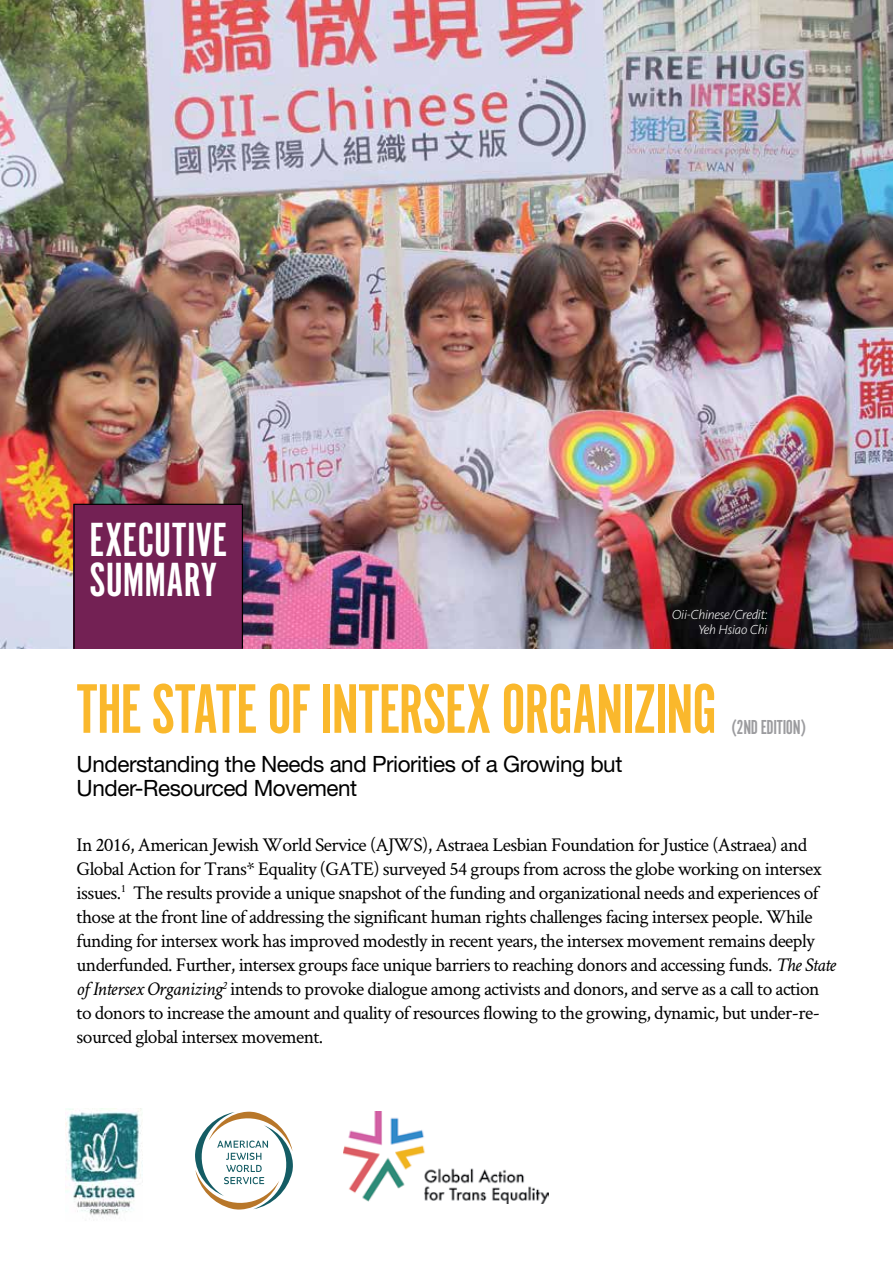
<style>
.page{position:relative;width:893px;height:1263px;background:#fff}
.page>*{position:absolute;margin:0;border:0;box-sizing:border-box;transform-origin:0 0}
.t1{font:72.75px "Alternate Got No 1 D";letter-spacing:-.02em;color:#fab82c}
.t2{font:49.8px/39.9px "Alternate Got No 1 D";color:#fff}
.t3{font:22.5px/24px "Helvetica Neue LT Std";letter-spacing:-.02em;color:#000}
.t4{font:21px "Alternate Got No 1 D";letter-spacing:-.02em;color:#9c9c9f}
.t5{font:19.5px/24px "Crimson Text";letter-spacing:-.03em;color:#000}
.t6{font:italic 300 13.5px/15px "Kievit Pro";letter-spacing:-.02em;color:#fff;text-align:right}
.s1{font-style:italic}
</style>
<div class="page">
<img style="left:0;top:0;width:893px;height:649px">
<div style="left:73px;top:505px;width:169px;height:144px;background:#732154"></div>
<div style="left:73px;top:504px;width:170px;height:145px;border:1px solid #000"></div>
<img style="left:344px;top:1112px;width:204px;height:91px">
<svg style="left:195px;top:1112px;width:98px;height:97px"></svg>
<img style="left:65px;top:1109px;width:77px;height:109px">
<h2 class="t2" style="left:90px;top:521px;width:139px">EXECUTIVE<br>SUMMARY</h2>
<p class="t6" style="left:672px;top:607px;width:97px">Oii-Chinese/Credit:<br>Yeh Hsiao Chi</p>
<h1 class="t1" style="left:77px;top:670px;width:642px">THE STATE OF INTERSEX ORGANIZING</h1>
<p class="t3" style="left:77px;top:752px;width:547px">Understanding the Needs and Priorities of a Growing but<br>Under-Resourced Movement</p>
<p class="t4" style="left:731px;top:715px;width:76px">(2ND EDITION)</p>
<p class="t5" style="left:77px;top:832px;width:761px">In 2016, American Jewish World Service (AJWS), Astraea Lesbian Foundation for Justice (Astraea) and Global Action for Trans* Equality (GATE) surveyed 54 groups from across the globe working on intersex issues.<sup>1</sup> The results provide a unique snapshot of the funding and organizational needs and experiences of those at the front line of addressing the significant human rights challenges facing intersex people. While funding for intersex work has improved modestly in recent years, the intersex movement remains deeply underfunded. Further, intersex groups face unique barriers to reaching donors and accessing funds. <span class="s1">The State of Intersex Organizing</span><sup>2</sup> intends to provoke dialogue among activists and donors, and serve as a call to action to donors to increase the amount and quality of resources flowing to the growing, dynamic, but under-re&shy;sourced global intersex movement.</p>
</div>
